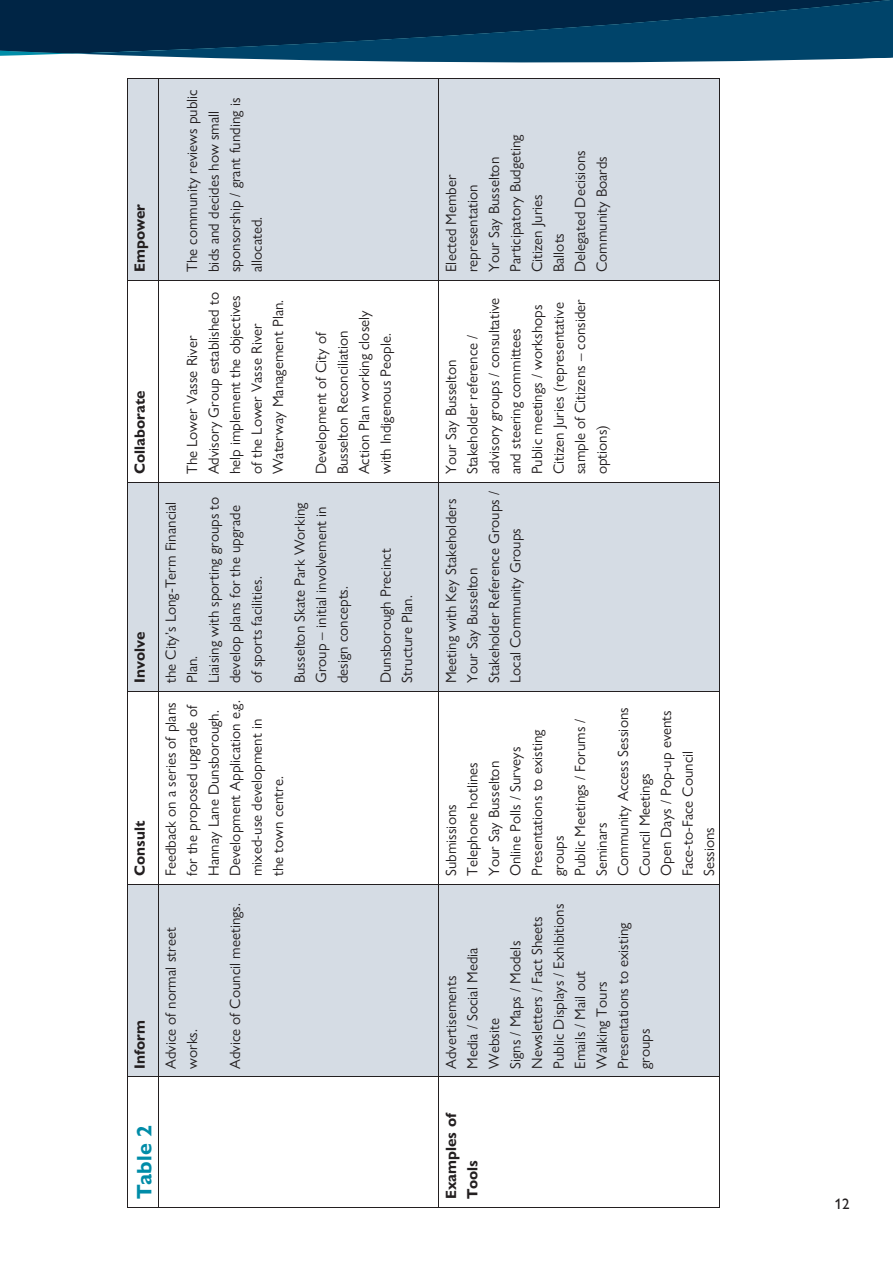
<style>
.page{position:relative;width:893px;height:1263px;background:#fff}
.page>*{position:absolute;margin:0;border:0;box-sizing:border-box;transform-origin:0 0}
.t1{font:700 21px "Gill Sans Nova";color:#008ca8}
.t2{font:15px/21.5px "Gill Sans Nova";color:#231f20}
.t3{font:700 15px/21.6px "Gill Sans Nova";color:#231f20}
.t4{font:15px "Gill Sans Nova";color:#231f20}
</style>
<div class="page">
<svg style="left:0;top:0;width:893px;height:63px;fill:#002545"></svg>
<div style="left:128px;top:884px;width:30px;height:192px;background:#d5dce4"></div>
<div style="left:128px;top:483px;width:30px;height:208px;background:#d5dce4"></div>
<div style="left:128px;top:79px;width:30px;height:201px;background:#d5dce4"></div>
<hr style="left:127px;top:1077px;width:1px;height:130px;background:#231f20">
<hr style="left:127px;top:884px;width:1px;height:192px;background:#231f20">
<hr style="left:127px;top:691px;width:1px;height:193px;background:#231f20">
<hr style="left:127px;top:482px;width:1px;height:209px;background:#231f20">
<hr style="left:127px;top:281px;width:1px;height:201px;background:#231f20">
<hr style="left:127px;top:79px;width:1px;height:201px;background:#231f20">
<hr style="left:128px;top:1207px;width:30px;height:1px;background:#231f20">
<hr style="left:128px;top:1076px;width:30px;height:1px;background:#231f20">
<hr style="left:128px;top:884px;width:30px;height:1px;background:#231f20">
<hr style="left:128px;top:691px;width:30px;height:1px;background:#231f20">
<hr style="left:128px;top:482px;width:30px;height:1px;background:#231f20">
<hr style="left:128px;top:280px;width:30px;height:1px;background:#231f20">
<hr style="left:128px;top:78px;width:30px;height:1px;background:#231f20">
<div style="left:159px;top:884px;width:279px;height:192px;background:#d5dce4"></div>
<div style="left:159px;top:483px;width:279px;height:208px;background:#d5dce4"></div>
<div style="left:159px;top:79px;width:279px;height:201px;background:#d5dce4"></div>
<hr style="left:158px;top:1077px;width:1px;height:130px;background:#231f20">
<hr style="left:158px;top:884px;width:1px;height:192px;background:#231f20">
<hr style="left:158px;top:691px;width:1px;height:193px;background:#231f20">
<hr style="left:158px;top:482px;width:1px;height:209px;background:#231f20">
<hr style="left:158px;top:281px;width:1px;height:201px;background:#231f20">
<hr style="left:158px;top:79px;width:1px;height:201px;background:#231f20">
<hr style="left:159px;top:1207px;width:279px;height:1px;background:#231f20">
<hr style="left:159px;top:1076px;width:279px;height:1px;background:#231f20">
<hr style="left:159px;top:884px;width:279px;height:1px;background:#231f20">
<hr style="left:159px;top:691px;width:279px;height:1px;background:#231f20">
<hr style="left:159px;top:482px;width:279px;height:1px;background:#231f20">
<hr style="left:159px;top:280px;width:279px;height:1px;background:#231f20">
<hr style="left:159px;top:78px;width:279px;height:1px;background:#231f20">
<div style="left:439px;top:884px;width:280px;height:192px;background:#d5dce4"></div>
<div style="left:439px;top:483px;width:280px;height:208px;background:#d5dce4"></div>
<div style="left:439px;top:79px;width:280px;height:201px;background:#d5dce4"></div>
<hr style="left:438px;top:1077px;width:1px;height:130px;background:#231f20">
<hr style="left:438px;top:884px;width:1px;height:192px;background:#231f20">
<hr style="left:438px;top:691px;width:1px;height:193px;background:#231f20">
<hr style="left:438px;top:482px;width:1px;height:209px;background:#231f20">
<hr style="left:438px;top:281px;width:1px;height:201px;background:#231f20">
<hr style="left:438px;top:79px;width:1px;height:201px;background:#231f20">
<hr style="left:439px;top:1207px;width:280px;height:1px;background:#231f20">
<hr style="left:719px;top:1077px;width:1px;height:130px;background:#231f20">
<hr style="left:439px;top:1076px;width:280px;height:1px;background:#231f20">
<hr style="left:719px;top:884px;width:1px;height:192px;background:#231f20">
<hr style="left:439px;top:884px;width:280px;height:1px;background:#231f20">
<hr style="left:719px;top:691px;width:1px;height:193px;background:#231f20">
<hr style="left:439px;top:691px;width:280px;height:1px;background:#231f20">
<hr style="left:719px;top:482px;width:1px;height:209px;background:#231f20">
<hr style="left:439px;top:482px;width:280px;height:1px;background:#231f20">
<hr style="left:719px;top:281px;width:1px;height:201px;background:#231f20">
<hr style="left:439px;top:280px;width:280px;height:1px;background:#231f20">
<hr style="left:719px;top:79px;width:1px;height:201px;background:#231f20">
<hr style="left:439px;top:78px;width:280px;height:1px;background:#231f20">
<p class="t3" style="left:129px;top:272px;width:70px;rotate:-90deg">Empower</p>
<p class="t3" style="left:129px;top:474px;width:85px;rotate:-90deg">Collaborate</p>
<p class="t3" style="left:129px;top:683px;width:53px;rotate:-90deg">Involve</p>
<p class="t3" style="left:129px;top:876px;width:57px;rotate:-90deg">Consult</p>
<p class="t3" style="left:129px;top:1069px;width:50px;rotate:-90deg">Inform</p>
<p class="t2" style="left:181px;top:272px;width:184px;rotate:-90deg">The community reviews public bids and decides how small sponsorship / grant funding is allocated.</p>
<p class="t2" style="left:181px;top:474px;width:184px;rotate:-90deg">The Lower Vasse River<br>Advisory Group established to help implement the objectives of the Lower Vasse River<br>Waterway Management Plan.</p>
<p class="t2" style="left:310px;top:474px;width:165px;rotate:-90deg">Development of City of<br>Busselton Reconciliation<br>Action Plan working closely with Indigenous People.</p>
<p class="t2" style="left:160px;top:683px;width:188px;rotate:-90deg">the City’s Long-Term Financial<br>Plan.<br>Liaising with sporting groups to develop plans for the upgrade of sports facilities.</p>
<p class="t2" style="left:289px;top:683px;width:182px;rotate:-90deg">Busselton Skate Park Working<br>Group – initial involvement in design concepts.</p>
<p class="t2" style="left:160px;top:876px;width:177px;rotate:-90deg">Feedback on a series of plans for the proposed upgrade of<br>Hannay Lane Dunsborough.<br>Development Application e.g. mixed-use development in the town centre.</p>
<p class="t2" style="left:160px;top:1069px;width:143px;rotate:-90deg">Advice of normal street works.</p>
<p class="t2" style="left:224px;top:1069px;width:167px;rotate:-90deg">Advice of Council meetings.</p>
<p class="t2" style="left:375px;top:683px;width:136px;rotate:-90deg">Dunsborough Precinct<br>Structure Plan.</p>
<p class="t1" style="left:131px;top:1199px;width:75px;rotate:-90deg">Table 2</p>
<p class="t2" style="left:440px;top:272px;width:139px;rotate:-90deg">Elected Member representation<br>Your Say Busselton<br>Participatory Budgeting<br>Citizen Juries<br>Ballots<br>Delegated Decisions<br>Community Boards</p>
<p class="t2" style="left:440px;top:474px;width:178px;rotate:-90deg">Your Say Busselton<br>Stakeholder reference / advisory groups / consultative and steering committees<br>Public meetings / workshops<br>Citizen Juries (representative sample of Citizens – consider options)</p>
<p class="t2" style="left:440px;top:683px;width:194px;rotate:-90deg">Meeting with Key Stakeholders<br>Your Say Busselton<br>Stakeholder Reference Groups /<br>Local Community Groups</p>
<p class="t2" style="left:440px;top:876px;width:170px;rotate:-90deg">Submissions<br>Telephone hotlines<br>Your Say Busselton<br>Online Polls / Surveys<br>Presentations to existing groups<br>Public Meetings / Forums /<br>Seminars<br>Community Access Sessions<br>Council Meetings<br>Open Days / Pop-up events<br>Face-to-Face Council<br>Sessions</p>
<p class="t2" style="left:440px;top:1069px;width:166px;rotate:-90deg">Advertisements<br>Media / Social Media<br>Website<br>Signs / Maps / Models<br>Newsletters / Fact Sheets<br>Public Displays / Exhibitions<br>Emails / Mail out<br>Walking Tours<br>Presentations to existing groups</p>
<p class="t3" style="left:440px;top:1199px;width:88px;rotate:-90deg">Examples of<br>Tools</p>
<p class="t4" style="left:834px;top:1195px;width:16px">12</p>
</div>
